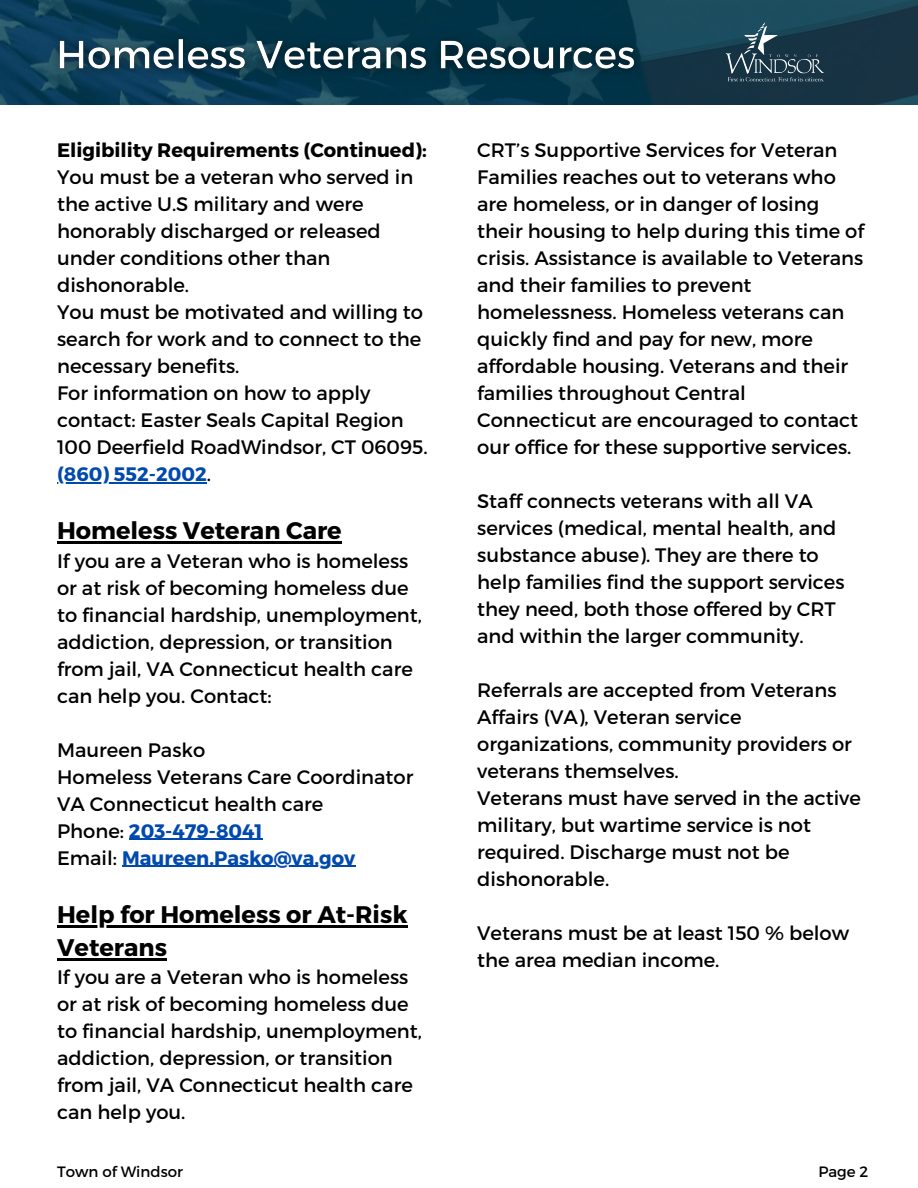
<style>
.page{position:relative;width:918px;height:1188px;background:#fff}
.page>*{position:absolute;margin:0;border:0;box-sizing:border-box;transform-origin:0 0}
.t1{font:700 24px/32.7px "Montserrat";color:#000}
.t2{font:19.5px/27px "Montserrat";color:#000}
.t3{font:700 19.5px "Montserrat";color:#004aad}
.t4{font:700 19.5px "Montserrat";color:#000}
.t5{font:15px "Montserrat";color:#000}
.s1{font-weight:700;color:#004aad}
.s2{font-weight:400;color:#000}
</style>
<div class="page">
<img style="left:0;top:0;width:918px;height:105px">
<img style="left:723px;top:19px;width:103px;height:66px">
<img style="left:40px;top:13px;width:612px;height:82px">
<hr style="left:57px;top:482px;width:150px;height:1px;background:#004aad">
<hr style="left:57px;top:542px;width:285px;height:2px;background:#000">
<hr style="left:129px;top:839px;width:134px;height:1px;background:#004aad">
<hr style="left:122px;top:866px;width:233px;height:1px;background:#004aad">
<hr style="left:57px;top:925px;width:351px;height:3px;background:#000">
<hr style="left:57px;top:958px;width:110px;height:2px;background:#000">
<p class="t4" style="left:57px;top:137px;width:371px">Eligibility Requirements (Continued):</p>
<p class="t2" style="left:57px;top:163px;width:358px">You must be a veteran who served in the active U.S military and were honorably discharged or released under conditions other than dishonorable.</p>
<p class="t2" style="left:57px;top:298px;width:367px;text-align:justify">You must be motivated and willing to search for work and to connect to the necessary benefits.</p>
<p class="t2" style="left:57px;top:379px;width:348px">For information on how to apply contact: Easter Seals Capital Region</p>
<p class="t2" style="left:57px;top:433px;width:372px">100 Deerfield RoadWindsor, CT 06095. <span class="s1">(860) 552-2002</span>.</p>
<p class="t1" style="left:57px;top:513px;width:286px">Homeless Veteran Care</p>
<p class="t2" style="left:57px;top:546px;width:366px">If you are a Veteran who is homeless or at risk of becoming homeless due to financial hardship, unemployment, addiction, depression, or transition from jail, VA Connecticut health care can help you. Contact:</p>
<p class="t2" style="left:57px;top:735px;width:150px">Maureen Pasko</p>
<p class="t2" style="left:57px;top:762px;width:358px">Homeless Veterans Care Coordinator</p>
<p class="t2" style="left:57px;top:789px;width:268px">VA Connecticut health care</p>
<p class="t3" style="left:57px;top:818px;width:207px"><span class="s2">Phone:</span> 203-479-8041</p>
<p class="t3" style="left:57px;top:845px;width:300px"><span class="s2">Email:</span> Maureen.Pasko@va.gov</p>
<p class="t1" style="left:57px;top:897px;width:352px">Help for Homeless or At-Risk<br>Veterans</p>
<p class="t2" style="left:57px;top:962px;width:366px">If you are a Veteran who is homeless or at risk of becoming homeless due to financial hardship, unemployment, addiction, depression, or transition from jail, VA Connecticut health care can help you.</p>
<p class="t2" style="left:477px;top:136px;width:388px">CRT’s Supportive Services for Veteran Families reaches out to veterans who are homeless, or in danger of losing their housing to help during this time of crisis. Assistance is available to Veterans and their families to prevent homelessness. Homeless veterans can quickly find and pay for new, more affordable housing. Veterans and their families throughout Central Connecticut are encouraged to contact our office for these supportive services.</p>
<p class="t2" style="left:477px;top:487px;width:369px">Staff connects veterans with all VA services (medical, mental health, and substance abuse). They are there to help families find the support services they need, both those offered by CRT and within the larger community.</p>
<p class="t2" style="left:477px;top:676px;width:376px">Referrals are accepted from Veterans<br>Affairs (VA), Veteran service organizations, community providers or veterans themselves.</p>
<p class="t2" style="left:477px;top:784px;width:385px">Veterans must have served in the active military, but wartime service is not required. Discharge must not be dishonorable.</p>
<p class="t2" style="left:477px;top:919px;width:373px">Veterans must be at least 150 % below the area median income.</p>
<p class="t5" style="left:57px;top:1162px;width:127px">Town of Windsor</p>
<p class="t5" style="left:818px;top:1162px;width:51px">Page 2</p>
</div>
